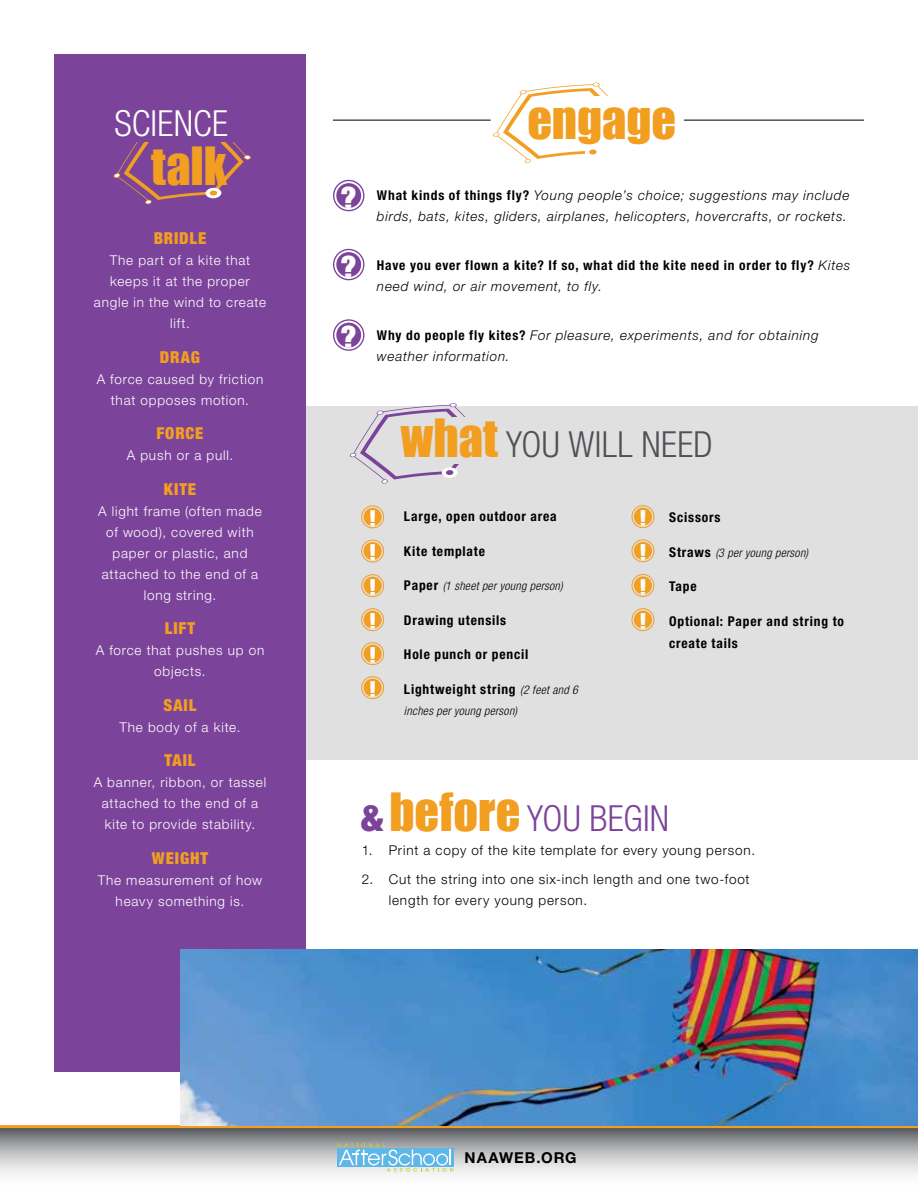
<style>
.page{position:relative;width:918px;height:1188px;background:#fff}
.page>*{position:absolute;margin:0;border:0;box-sizing:border-box;transform-origin:0 0}
.t1{font:48.45px "Impact";letter-spacing:-.005em;color:#f19e21}
.t2{font:300 condensed 36px "Helvetica Neue LT Std";letter-spacing:.005em;color:#4e5155}
.t3{font:300 condensed 36px "Helvetica Neue LT Std";letter-spacing:.005em;color:#7c439a}
.t4{font:300 condensed 36px "Helvetica Neue LT Std";letter-spacing:.005em;color:#fff}
.t5{font:900 condensed 32.4px/69.8px "Helvetica Neue LT Std";color:#fff;text-align:justify}
.t6{font:900 condensed 23.55px/34.7px "Helvetica Neue LT Std";color:#fff}
.t7{font:900 condensed 16.5px "Helvetica Neue LT Std";letter-spacing:.05em;color:#f19e21}
.t8{font:700 15px "Helvetica Neue LT Std";letter-spacing:.06em;color:#000}
.t9{font:300 13.5px/21px "Helvetica Neue LT Std";letter-spacing:.06em;color:#fff;text-align:center}
.t10{font:700 condensed 13.5px/21px "Helvetica Neue LT Std";letter-spacing:.06em;color:#000}
.t11{font:italic 300 13.5px/21px "Helvetica Neue LT Std";letter-spacing:.06em;color:#000}
.t12{font:300 13.5px/21px "Helvetica Neue LT Std";letter-spacing:.06em;color:#000}
.t13{font:italic 300 condensed 12px "Helvetica Neue LT Std";letter-spacing:.025em;color:#000}
.s1{font-weight:700;font-style:normal;font-stretch:condensed}
.s2{font-weight:300;font-style:italic;font-stretch:normal}
.s3{font-family:"Impact";font-weight:400;font-stretch:normal;font-size:48.45px;color:#f19e21}
.s4{font-weight:700;font-style:normal;font-size:13.5px}
.s5{font-weight:300;font-style:italic;font-size:12px}
.s6{font-weight:900}
</style>
<div class="page">
<svg style="left:0;top:1128px;width:918px;height:46px"></svg>
<hr style="left:0;top:1125px;width:918px;height:3px;background:#f19e21">
<svg style="left:337px;top:1143px;width:116px;height:29px"></svg>
<div style="left:54px;top:54px;width:252px;height:1017px;background:#7c439a"></div>
<svg style="left:113px;top:142px;width:138px;height:62px"></svg>
<div style="left:333px;top:180px;width:31px;height:31px;border:1px solid #7c439a;border-radius:50%"></div>
<div style="left:336px;top:183px;width:25px;height:25px;background:#7c439a;border-radius:50%"></div>
<div style="left:333px;top:249px;width:31px;height:31px;border:1px solid #7c439a;border-radius:50%"></div>
<div style="left:336px;top:252px;width:25px;height:25px;background:#7c439a;border-radius:50%"></div>
<div style="left:333px;top:319px;width:31px;height:32px;border:1px solid #7c439a;border-radius:50%"></div>
<div style="left:336px;top:323px;width:25px;height:24px;background:#7c439a;border-radius:50%"></div>
<svg style="left:493px;top:82px;width:115px;height:82px"></svg>
<hr style="left:333px;top:119px;width:158px;height:2px;background:#4e5155">
<div style="left:551px;top:97px;width:146px;height:51px;background:#fff"></div>
<hr style="left:684px;top:119px;width:180px;height:2px;background:#4e5155">
<div style="left:306px;top:406px;width:612px;height:353px;background:#e1e0e0"></div>
<svg style="left:350px;top:403px;width:115px;height:80px"></svg>
<div style="left:417px;top:417px;width:107px;height:46px;background:#e1e0e0"></div>
<div style="left:632px;top:539px;width:22px;height:23px;border:1px solid #f19e21;border-radius:50%"></div>
<div style="left:634px;top:542px;width:18px;height:18px;background:#f19e21;border-radius:50%"></div>
<div style="left:632px;top:574px;width:22px;height:23px;border:1px solid #f19e21;border-radius:50%"></div>
<div style="left:634px;top:576px;width:18px;height:19px;background:#f19e21;border-radius:50%"></div>
<div style="left:632px;top:505px;width:22px;height:23px;border:1px solid #f19e21;border-radius:50%"></div>
<div style="left:634px;top:508px;width:18px;height:18px;background:#f19e21;border-radius:50%"></div>
<div style="left:361px;top:540px;width:23px;height:23px;border:1px solid #f19e21;border-radius:50%"></div>
<div style="left:364px;top:542px;width:18px;height:18px;background:#f19e21;border-radius:50%"></div>
<div style="left:361px;top:574px;width:23px;height:23px;border:1px solid #f19e21;border-radius:50%"></div>
<div style="left:364px;top:577px;width:18px;height:18px;background:#f19e21;border-radius:50%"></div>
<div style="left:361px;top:505px;width:23px;height:23px;border:1px solid #f19e21;border-radius:50%"></div>
<div style="left:364px;top:508px;width:18px;height:18px;background:#f19e21;border-radius:50%"></div>
<div style="left:361px;top:608px;width:23px;height:23px;border:1px solid #f19e21;border-radius:50%"></div>
<div style="left:364px;top:611px;width:18px;height:18px;background:#f19e21;border-radius:50%"></div>
<div style="left:361px;top:642px;width:23px;height:23px;border:1px solid #f19e21;border-radius:50%"></div>
<div style="left:364px;top:645px;width:18px;height:18px;background:#f19e21;border-radius:50%"></div>
<div style="left:361px;top:676px;width:23px;height:23px;border:1px solid #f19e21;border-radius:50%"></div>
<div style="left:364px;top:679px;width:18px;height:18px;background:#f19e21;border-radius:50%"></div>
<div style="left:632px;top:608px;width:22px;height:23px;border:1px solid #f19e21;border-radius:50%"></div>
<div style="left:634px;top:611px;width:18px;height:18px;background:#f19e21;border-radius:50%"></div>
<img style="left:180px;top:950px;width:738px;height:175px">
<h2 class="t4" style="left:114px;top:102px;width:115px">SCIENCE</h2>
<h1 class="t1" style="left:151px;top:129px;width:77px">talk</h1>
<p class="t7" style="left:154px;top:228px;width:54px">BRIDLE</p>
<p class="t9" style="left:94px;top:249px;width:174px">The part of a kite that keeps it at the proper angle in the wind to create lift.</p>
<p class="t7" style="left:160px;top:347px;width:42px">DRAG</p>
<p class="t9" style="left:97px;top:368px;width:168px">A force caused by friction that opposes motion.</p>
<p class="t7" style="left:157px;top:423px;width:48px">FORCE</p>
<p class="t9" style="left:127px;top:444px;width:108px">A push or a pull.</p>
<p class="t7" style="left:164px;top:479px;width:34px">KITE</p>
<p class="t9" style="left:98px;top:500px;width:165px">A light frame (often made of wood), covered with paper or plastic, and attached to the end of a long string.</p>
<p class="t7" style="left:165px;top:618px;width:32px">LIFT</p>
<p class="t9" style="left:96px;top:639px;width:170px">A force that pushes up on objects.</p>
<p class="t7" style="left:164px;top:695px;width:34px">SAIL</p>
<p class="t9" style="left:119px;top:716px;width:123px">The body of a kite.</p>
<p class="t7" style="left:165px;top:750px;width:32px">TAIL</p>
<p class="t9" style="left:94px;top:771px;width:174px">A banner, ribbon, or tassel attached to the end of a kite to provide stability.</p>
<p class="t7" style="left:152px;top:848px;width:58px">WEIGHT</p>
<p class="t9" style="left:98px;top:869px;width:166px">The measurement of how heavy something is.</p>
<h3 class="t5" style="left:340px;top:163px;width:18px">? ? ?</h3>
<h1 class="t1" style="left:527px;top:83px;width:150px">engage</h1>
<p class="t11" style="left:377px;top:185px;width:474px"><span class="s1">What kinds of things fly?</span> Young people’s choice; suggestions may include birds, bats, kites, gliders, airplanes, helicopters, hovercrafts, or rockets.</p>
<p class="t10" style="left:377px;top:254px;width:475px">Have you ever flown a kite? If so, what did the kite need in order to fly? <span class="s2">Kites need wind, or air movement, to fly.</span></p>
<p class="t11" style="left:377px;top:324px;width:443px"><span class="s1">Why do people fly kites?</span> For pleasure, experiments, and for obtaining weather information.</p>
<h2 class="t2" style="left:401px;top:424px;width:314px"><span class="s3">what</span> YOU WILL NEED</h2>
<h3 class="t6" style="left:639px;top:501px;width:9px">!</h3>
<h3 class="t6" style="left:369px;top:501px;width:9px">!</h3>
<p class="t10" style="left:404px;top:506px;width:154px">Large, open outdoor area</p>
<p class="t10" style="left:404px;top:540px;width:83px">Kite template</p>
<p class="t13" style="left:404px;top:579px;width:160px"><span class="s4">Paper</span> (1 sheet per young person)</p>
<p class="t10" style="left:404px;top:609px;width:104px">Drawing utensils</p>
<p class="t10" style="left:404px;top:644px;width:126px">Hole punch or pencil</p>
<p class="t10" style="left:404px;top:678px;width:175px">Lightweight string <span class="s5">(2 feet and 6</span></p>
<p class="t13" style="left:404px;top:703px;width:115px">inches per young person)</p>
<h3 class="t6" style="left:639px;top:535px;width:9px">! !</h3>
<h3 class="t6" style="left:369px;top:535px;width:9px">! !</h3>
<h3 class="t6" style="left:369px;top:604px;width:9px;line-height:34px;text-align:justify">! ! !</h3>
<h3 class="t6" style="left:639px;top:604px;width:9px">!</h3>
<p class="t10" style="left:669px;top:507px;width:53px">Scissors</p>
<p class="t13" style="left:669px;top:545px;width:141px"><span class="s4">Straws</span> (3 per young person)</p>
<p class="t10" style="left:669px;top:576px;width:29px">Tape</p>
<p class="t10" style="left:669px;top:609px;width:176px;line-height:22.5px">Optional: Paper and string to create tails</p>
<h2 class="t3" style="left:361px;top:797px;width:310px"><span class="s6">&amp;</span> <span class="s3">before</span> YOU BEGIN</h2>
<p class="t12" style="left:362px;top:840px;width:395px">1. Print a copy of the kite template for every young person.</p>
<p class="t12" style="left:389px;top:868px;width:362px;text-indent:-27px">2. Cut the string into one six-inch length and one two-foot length for every young person.</p>
<p class="t8" style="left:465px;top:1148px;width:114px">NAAWEB.ORG</p>
</div>
